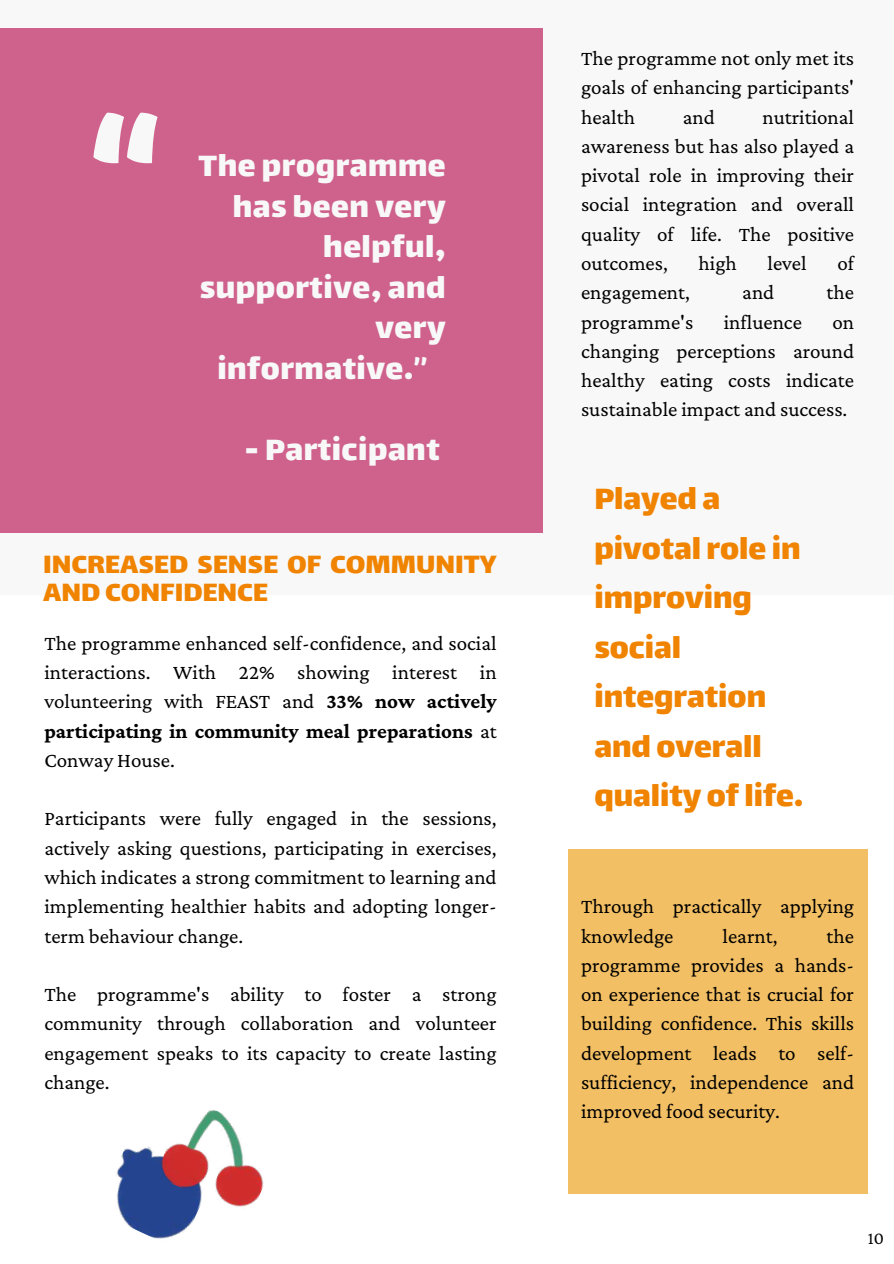
<style>
.page{position:relative;width:894px;height:1264px;background:#fff}
.page>*{position:absolute;margin:0;border:0;box-sizing:border-box;transform-origin:0 0}
.t1{font:216px "Lalezar";color:#f8f8f8}
.t2{font:36px "Lalezar";letter-spacing:.015em;color:#f8f8f8}
.t3{font:36px/49.5px "Lalezar";color:#f08300}
.t4{font:30.75px/28.2px "Lalezar";color:#f08300}
.t5{font:21px/29.2px "Crimson Pro";color:#000;text-align:justify}
.t6{font:18px "Crimson Pro";color:#000}
.s1{font-weight:700}
</style>
<div class="page">
<div style="left:0;top:0;width:893px;height:595px;background:#f8f8f8"></div>
<div style="left:0;top:28px;width:542px;height:504px;background:#cf628c"></div>
<img style="left:116px;top:1146px;width:80px;height:93px">
<img style="left:155px;top:1110px;width:109px;height:106px">
<div style="left:567px;top:849px;width:300px;height:344px;background:#f2bf64"></div>
<h1 class="t1" style="left:87px;top:43px;width:74px">“</h1>
<h2 class="t2" style="left:198px;top:143px;width:248px">The programme</h2>
<h2 class="t2" style="left:233px;top:183px;width:214px">has been very</h2>
<h2 class="t2" style="left:323px;top:224px;width:124px">helpful,</h2>
<h2 class="t2" style="left:200px;top:264px;width:247px">supportive, and</h2>
<h2 class="t2" style="left:375px;top:305px;width:72px">very</h2>
<h2 class="t2" style="left:217px;top:345px;width:212px">informative.’’</h2>
<h2 class="t2" style="left:245px;top:426px;width:196px">- Participant</h2>
<h3 class="t4" style="left:43px;top:548px;width:455px">INCREASED SENSE OF COMMUNITY<br>ANDCONFIDENCE</h3>
<p class="t5" style="left:44px;top:628px;width:453px">The programme enhanced self-confidence, and social interactions. With 22% showing interest in volunteering with FEAST and <span class="s1">33% now actively participating in community meal preparations</span> at Conway House.</p>
<p class="t5" style="left:44px;top:803px;width:453px">Participants were fully engaged in the sessions, actively asking questions, participating in exercises, which indicates a strong commitment to learning and implementing healthier habits and adopting longer&shy;term behaviour change.</p>
<p class="t5" style="left:44px;top:979px;width:453px">The programme's ability to foster a strong community through collaboration and volunteer engagement speaks to its capacity to create lasting change.</p>
<p class="t5" style="left:581px;top:43px;width:274px">The programme not only met its goals of enhancing participants' health</p>
<p class="t5" style="left:581px;top:102px;width:274px;text-indent:181px">nutritional awareness but has also played a pivotal role in improving their social integration and overall quality of life. The positive outcomes,</p>
<p class="t5" style="left:682px;top:102px;width:34px">and</p>
<p class="t5" style="left:698px;top:248px;width:40px">high</p>
<p class="t5" style="left:767px;top:248px;width:41px">level</p>
<p class="t5" style="left:837px;top:248px;width:18px">of</p>
<p class="t5" style="left:581px;top:277px;width:110px">engagement,</p>
<p class="t5" style="left:742px;top:277px;width:34px">and</p>
<p class="t5" style="left:826px;top:277px;width:29px">the</p>
<p class="t5" style="left:581px;top:307px;width:114px">programme's</p>
<p class="t5" style="left:723px;top:307px;width:80px">influence</p>
<p class="t5" style="left:581px;top:307px;width:274px;text-indent:251px">on changing perceptions around healthy eating costs indicate sustainable impact and success.</p>
<h2 class="t3" style="left:594px;top:472px;width:210px">Played a pivotalrole in improving social integration and overall quality oflife.</h2>
<p class="t5" style="left:581px;top:891px;width:274px">Through practically applying knowledge</p>
<p class="t5" style="left:581px;top:920px;width:274px;text-indent:245px">the programme provides a hands&shy;on experience that is crucial for building confidence. This skills development leads to self&shy;sufficiency, independence and improved food security.</p>
<p class="t5" style="left:722px;top:920px;width:56px">learnt,</p>
<p class="t6" style="left:867px;top:1227px;width:18px">10</p>
</div>
